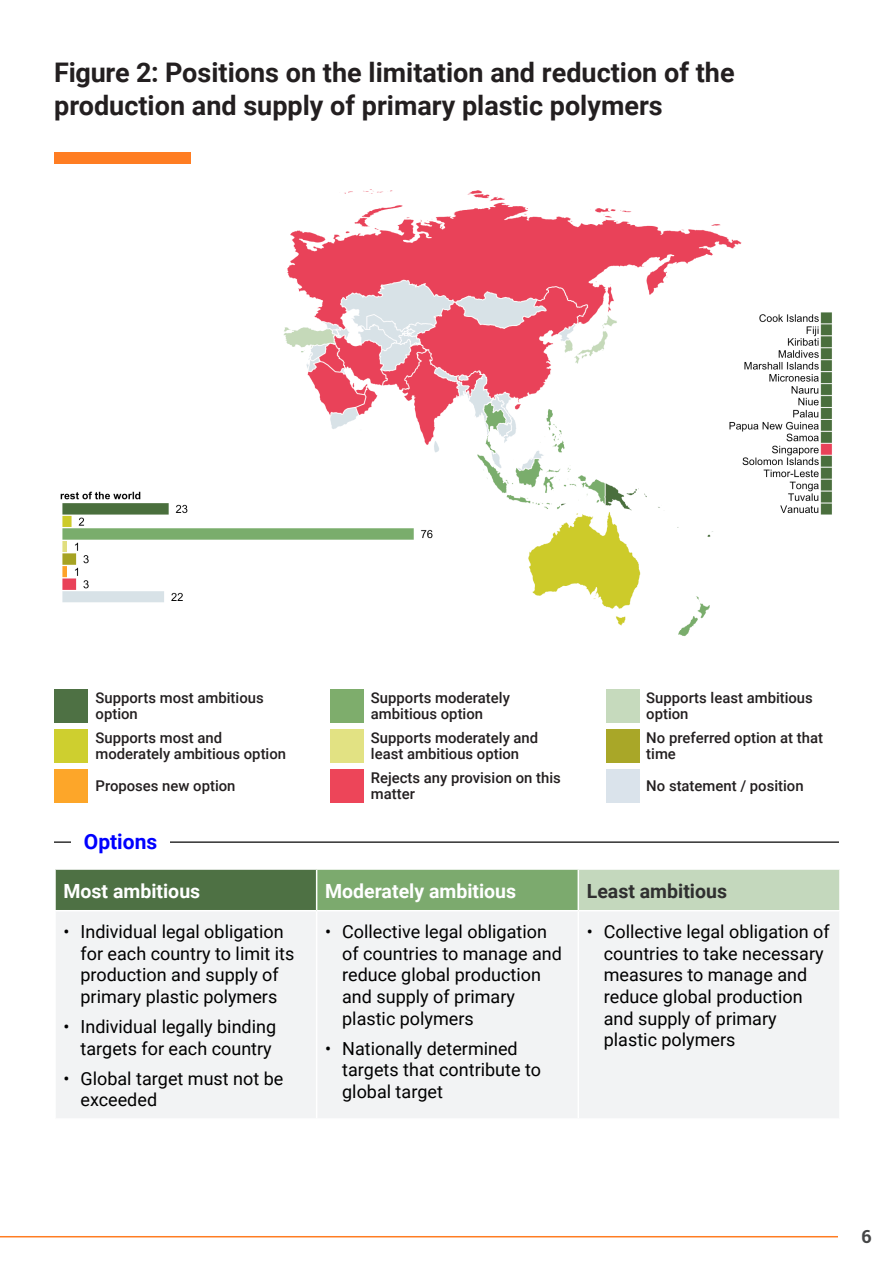
<style>
.page{position:relative;width:893px;height:1263px;background:#fff}
.page>*{position:absolute;margin:0;border:0;box-sizing:border-box;transform-origin:0 0}
.Heading_1{font:700 27px/33px "Roboto";color:#231f20}
.t1{font:700 21px "Roboto";color:#00f}
.t2{font:700 19.5px "Roboto";color:#fff}
.t3{font:700 19.5px "Roboto";color:#303030}
.t4{font:18px/21.6px "Roboto";color:#000}
.t5{font:700 18px "Roboto Slab";color:#454647}
.t6{font:500 14.85px/16.2px "Roboto";color:#231f20}
</style>
<div class="page">
<hr style="left:0;top:1236px;width:893px;height:1px;background:#ff7d22">
<div style="left:839px;top:1209px;width:54px;height:54px;background:#fff"></div>
<img style="left:60px;top:189px;width:772px;height:447px">
<hr style="left:54px;top:841px;width:785px;height:2px;background:#303030">
<div style="left:72px;top:827px;width:98px;height:28px;background:#fff"></div>
<div style="left:54px;top:689px;width:34px;height:33px;background:#4e7144"></div>
<div style="left:330px;top:689px;width:34px;height:33px;background:#7ead6c"></div>
<div style="left:606px;top:689px;width:34px;height:33px;background:#c6dabd"></div>
<div style="left:54px;top:729px;width:34px;height:34px;background:#cecf2f"></div>
<div style="left:330px;top:729px;width:34px;height:34px;background:#e2e283"></div>
<div style="left:606px;top:729px;width:34px;height:34px;background:#a9a728"></div>
<div style="left:54px;top:769px;width:34px;height:34px;background:#fda629"></div>
<div style="left:330px;top:769px;width:34px;height:34px;background:#ed4559"></div>
<div style="left:606px;top:769px;width:34px;height:34px;background:#dae3eb"></div>
<div style="left:54px;top:152px;width:136px;height:12px;background:#ff7d22"></div>
<div style="left:55px;top:869px;width:262px;height:42px;background:#4e7144"></div>
<div style="left:317px;top:869px;width:261px;height:42px;background:#7caa6e"></div>
<div style="left:578px;top:869px;width:262px;height:42px;background:#c4d8bd"></div>
<div style="left:56px;top:912px;width:783px;height:206px;background:#f2f3f4"></div>
<hr style="left:54px;top:868px;width:263px;height:2px;background:#fff">
<hr style="left:54px;top:870px;width:2px;height:40px;background:#fff">
<hr style="left:317px;top:868px;width:261px;height:2px;background:#fff">
<hr style="left:316px;top:870px;width:1px;height:40px;background:#fff">
<hr style="left:578px;top:868px;width:263px;height:2px;background:#fff">
<hr style="left:578px;top:870px;width:1px;height:40px;background:#fff">
<hr style="left:839px;top:870px;width:2px;height:40px;background:#fff">
<hr style="left:54px;top:910px;width:263px;height:1px;background:#fff">
<hr style="left:317px;top:910px;width:261px;height:1px;background:#fff">
<hr style="left:316px;top:911px;width:1px;height:207px;background:#fff">
<hr style="left:578px;top:910px;width:263px;height:1px;background:#fff">
<hr style="left:578px;top:911px;width:1px;height:207px;background:#fff">
<p class="Heading_1" style="left:54px;top:55px;width:682px">Figure 2: Positions on the limitation and reduction of the production and supply of primary plastic polymers</p>
<p class="t6" style="left:96px;top:689px;width:170px">Supports most ambitious option</p>
<p class="t6" style="left:371px;top:689px;width:140px">Supports moderately ambitious option</p>
<p class="t6" style="left:646px;top:689px;width:168px">Supports least ambitious option</p>
<p class="t6" style="left:96px;top:729px;width:192px">Supports most and moderately ambitious option</p>
<p class="t6" style="left:371px;top:729px;width:169px">Supports moderately and least ambitious option</p>
<p class="t6" style="left:646px;top:729px;width:178px">No preferred option at that time</p>
<p class="t6" style="left:96px;top:777px;width:141px">Proposes new option</p>
<p class="t6" style="left:371px;top:769px;width:191px">Rejects any provision on this matter</p>
<p class="t6" style="left:646px;top:777px;width:159px">No statement / position</p>
<p class="t1" style="left:84px;top:827px;width:75px">Options</p>
<p class="t2" style="left:63px;top:877px;width:138px">Most ambitious</p>
<p class="t2" style="left:325px;top:877px;width:193px">Moderately ambitious</p>
<p class="t3" style="left:587px;top:877px;width:142px">Least ambitious</p>
<p class="t4" style="left:81px;top:920px;width:215px;text-indent:-17px">• Individual legal obligation for each country to limit its production and supply of primary plastic polymers</p>
<p class="t4" style="left:63px;top:1015px;width:214px;text-align:right">• Individual legally binding targets for each country</p>
<p class="t4" style="left:81px;top:1067px;width:204px;text-indent:-17px">• Global target must not be exceeded</p>
<p class="t4" style="left:604px;top:920px;width:227px;text-indent:-17px">• Collective legal obligation of countries to take necessary measures to manage and reduce global production and supply of primary plastic polymers</p>
<p class="t4" style="left:342px;top:920px;width:221px;text-indent:-17px">• Collective legal obligation of countries to manage and reduce global production and supply of primary plastic polymers</p>
<p class="t4" style="left:342px;top:1037px;width:200px;text-indent:-17px">• Nationally determined targets that contribute to global target</p>
<p class="t5" style="left:862px;top:1224px;width:12px">6</p>
</div>
